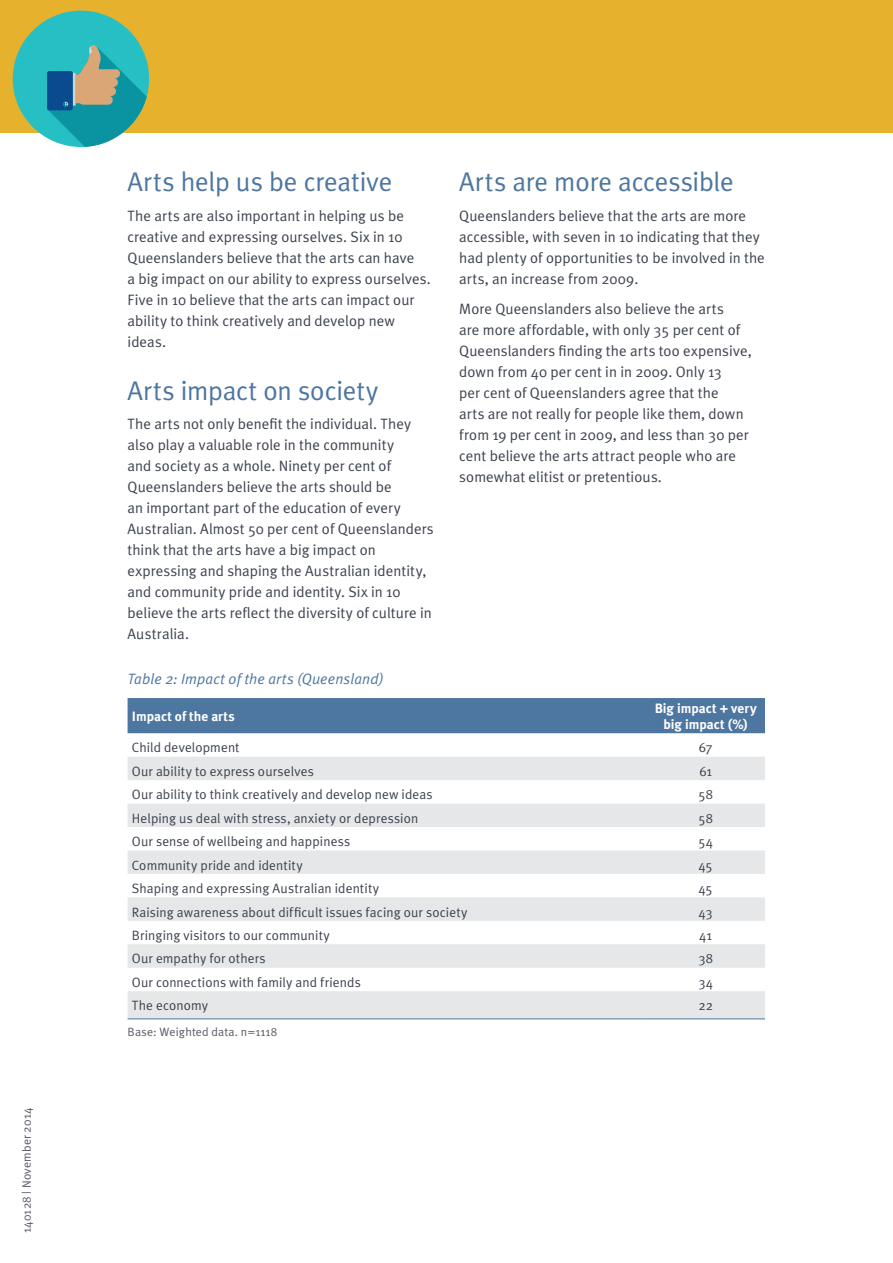
<style>
.page{position:relative;width:893px;height:1263px;background:#fff}
.page>*{position:absolute;margin:0;border:0;box-sizing:border-box;transform-origin:0 0}
.subhead{font:27px "Meta Plus Normal";letter-spacing:-.005em;color:#4d76a0}
.text{font:15px/21px "Meta Plus Normal";letter-spacing:.005em;color:#3c424e}
.Subhead2{font:italic 15px "Meta Plus Normal";letter-spacing:.01em;color:#4d76a0}
.table-text{font:13.5px "Meta Plus Normal";letter-spacing:.01em;color:#3c424e}
.table-text-2{font:700 13.5px/16.2px "Meta Plus";color:#fff;text-align:center}
.t1{font:12px "Meta Plus Normal";letter-spacing:.015em;color:#595a64}
</style>
<div class="page">
<div style="left:128px;top:698px;width:637px;height:35px;background:#4d76a0"></div>
<svg style="left:128px;top:757px;width:637px;height:261px;fill:#e6e7e8"></svg>
<hr style="left:128px;top:1018px;width:518px;height:1px;background:#4d76a0">
<hr style="left:646px;top:1018px;width:119px;height:1px;background:#4d76a0">
<div style="left:0;top:0;width:893px;height:132px;background:#e6b22d"></div>
<svg style="left:13px;top:11px;width:136px;height:136px"></svg>
<p class="t1" style="left:20px;top:1233px;width:127px;rotate:-90deg">140128 | November 2014</p>
<p class="subhead" style="left:128px;top:166px;width:267px">Arts help us be creative</p>
<p class="text" style="left:128px;top:205px;width:305px">The arts are also important in helping us be creative and expressing ourselves. Six in 10<br>Queenslanders believe that the arts can have<br>a big impact on our ability to express ourselves.<br>Five in 10 believe that the arts can impact our ability to think creatively and develop new ideas.</p>
<p class="subhead" style="left:128px;top:375px;width:252px">Arts impact on society</p>
<p class="text" style="left:128px;top:413px;width:308px">The arts not only benefit the individual. They also play a valuable role in the community<br>and society as a whole. Ninety per cent of Queenslanders believe the arts should be<br>an important part of the education of every Australian. Almost 50 per cent of Queenslanders think that the arts have a big impact on expressing and shaping the Australian identity, and community pride and identity. Six in 10 believe the arts reflect the diversity of culture in Australia.</p>
<p class="subhead" style="left:459px;top:166px;width:276px">Arts are more accessible</p>
<p class="text" style="left:459px;top:205px;width:307px">Queenslanders believe that the arts are more accessible, with seven in 10 indicating that they had plenty of opportunities to be involved in the arts, an increase from 2009.</p>
<p class="text" style="left:459px;top:298px;width:294px">More Queenslanders also believe the arts<br>are more affordable, with only 35 per cent of Queenslanders finding the arts too expensive, down from 40 per cent in in 2009. Only 13<br>per cent of Queenslanders agree that the<br>arts are not really for people like them, down from 19 per cent in 2009, and less than 30 per cent believe the arts attract people who are somewhat elitist or pretentious.</p>
<p class="Subhead2" style="left:128px;top:670px;width:258px">Table 2: Impact of the arts (Queensland)</p>
<p class="table-text-2" style="left:132px;top:708px;width:105px">Impact of the arts</p>
<p class="table-text-2" style="left:655px;top:700px;width:104px">Big impact + very big impact (%)</p>
<p class="table-text" style="left:132px;top:740px;width:109px">Child development</p>
<p class="table-text" style="left:699px;top:740px;width:15px">67</p>
<p class="table-text" style="left:132px;top:763px;width:184px">Our ability to express ourselves</p>
<p class="table-text" style="left:699px;top:763px;width:14px">61</p>
<p class="table-text" style="left:132px;top:787px;width:302px">Our ability to think creatively and develop new ideas</p>
<p class="table-text" style="left:698px;top:787px;width:16px">58</p>
<p class="table-text" style="left:132px;top:810px;width:288px">Helping us deal with stress, anxiety or depression</p>
<p class="table-text" style="left:698px;top:810px;width:16px">58</p>
<p class="table-text" style="left:132px;top:834px;width:220px">Our sense of wellbeing and happiness</p>
<p class="table-text" style="left:698px;top:834px;width:16px">54</p>
<p class="table-text" style="left:132px;top:857px;width:172px">Community pride and identity</p>
<p class="table-text" style="left:699px;top:857px;width:16px">45</p>
<p class="table-text" style="left:132px;top:881px;width:249px">Shaping and expressing Australian identity</p>
<p class="table-text" style="left:699px;top:881px;width:16px">45</p>
<p class="table-text" style="left:132px;top:904px;width:337px">Raising awareness about difficult issues facing our society</p>
<p class="table-text" style="left:699px;top:904px;width:16px">43</p>
<p class="table-text" style="left:132px;top:927px;width:200px">Bringing visitors to our community</p>
<p class="table-text" style="left:699px;top:927px;width:14px">41</p>
<p class="table-text" style="left:132px;top:951px;width:135px">Our empathy for others</p>
<p class="table-text" style="left:698px;top:951px;width:16px">38</p>
<p class="table-text" style="left:132px;top:974px;width:231px">Our connections with family and friends</p>
<p class="table-text" style="left:698px;top:974px;width:16px">34</p>
<p class="table-text" style="left:132px;top:998px;width:78px">The economy</p>
<p class="table-text" style="left:698px;top:998px;width:16px">22</p>
<p class="t1" style="left:128px;top:1025px;width:151px">Base: Weighted data. n=1118</p>
</div>
